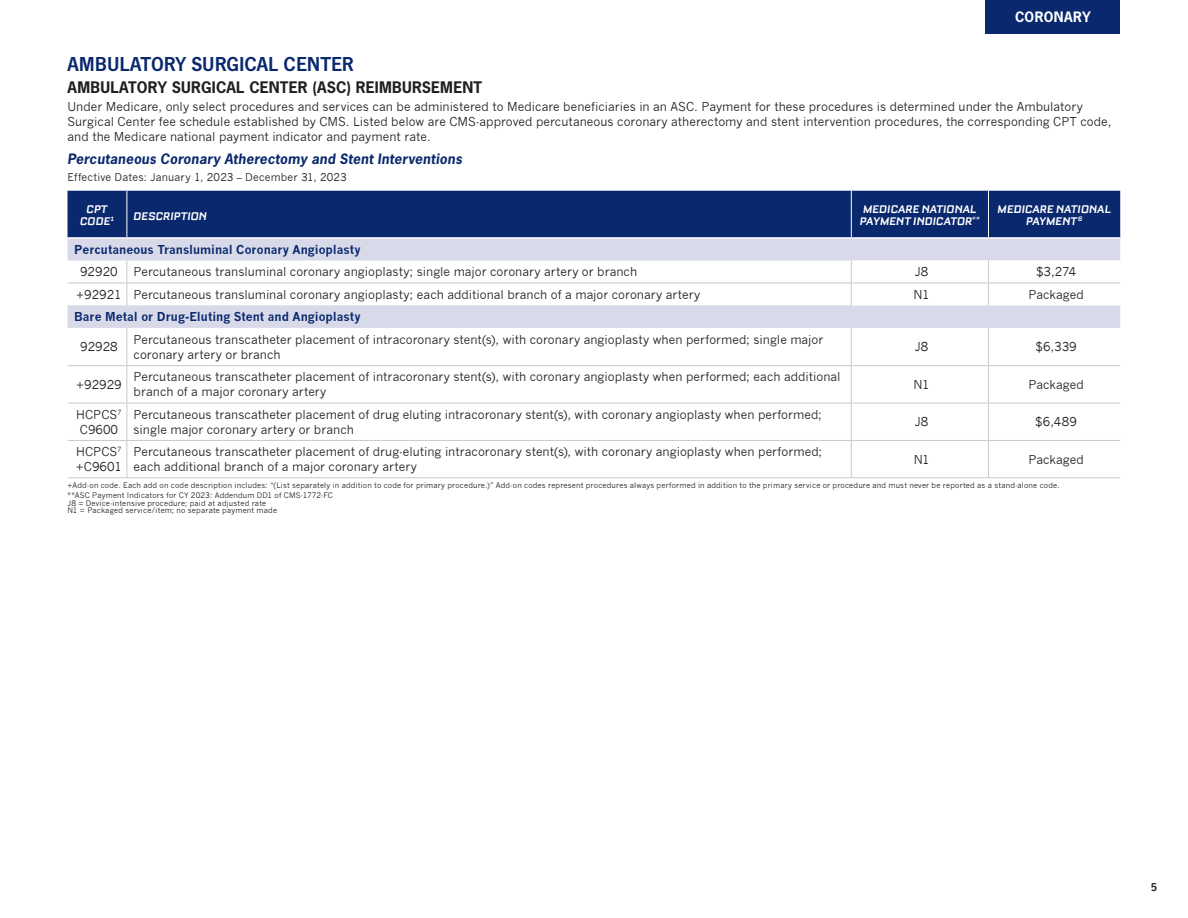
<style>
.page{position:relative;width:1188px;height:918px;background:#fff}
.page>*{position:absolute;margin:0;border:0;box-sizing:border-box;transform-origin:0 0}
.Title_1{font:600 21px "News Gothic FS";letter-spacing:-.005em;color:#09286d}
.Title_1-2{font:700 15px "News Gothic Std";letter-spacing:.015em;color:#231f20}
.Call-out_Text_LG{font:italic 700 13.5px/12px "Bourgeois";letter-spacing:-.01em;color:#fff}
.Title_1-3{font:italic 700 13.5px "News Gothic Std";letter-spacing:.02em;color:#09286d}
.body_bullets{font:700 13.5px "News Gothic Std";letter-spacing:.03em;color:#fff}
.Table_Text_8_5_pt{font:12px/15px "News Gothic";color:#231f20}
.Title_1-4{font:12px/15px "News Gothic";color:#231f20}
.Table_Text_8_5_pt-2{font:700 12px "News Gothic";color:#09286d}
.Title_1-5{font:10.5px "News Gothic";letter-spacing:.015em;color:#231f20}
.body_bullets-2{font:700 10.5px "News Gothic";color:#231f20}
.body_Copy{font:7.5px/7.5px "News Gothic";letter-spacing:.02em;color:#231f20}
</style>
<div class="page">
<div style="left:68px;top:191px;width:1052px;height:46px;background:#09286d"></div>
<svg style="left:68px;top:239px;width:1052px;height:89px;fill:#d9dae9"></svg>
<hr style="left:127px;top:191px;width:1px;height:46px;background:#fff">
<hr style="left:851px;top:191px;width:1px;height:46px;background:#fff">
<hr style="left:988px;top:191px;width:1px;height:46px;background:#fff">
<hr style="left:68px;top:283px;width:59px;height:1px;background:#c7c8ca">
<svg style="left:127px;top:261px;width:1px;height:44px"></svg>
<hr style="left:127px;top:283px;width:724px;height:1px;background:#c7c8ca">
<svg style="left:851px;top:261px;width:269px;height:44px"></svg>
<hr style="left:988px;top:283px;width:132px;height:1px;background:#c7c8ca">
<hr style="left:127px;top:328px;width:1px;height:37px;background:#c7c8ca">
<hr style="left:851px;top:328px;width:1px;height:37px;background:#c7c8ca">
<hr style="left:988px;top:328px;width:1px;height:37px;background:#c7c8ca">
<hr style="left:68px;top:365px;width:59px;height:1px;background:#c7c8ca">
<hr style="left:127px;top:366px;width:1px;height:37px;background:#c7c8ca">
<hr style="left:127px;top:365px;width:724px;height:1px;background:#c7c8ca">
<hr style="left:851px;top:366px;width:1px;height:37px;background:#c7c8ca">
<hr style="left:851px;top:365px;width:137px;height:1px;background:#c7c8ca">
<hr style="left:988px;top:366px;width:1px;height:37px;background:#c7c8ca">
<hr style="left:988px;top:365px;width:132px;height:1px;background:#c7c8ca">
<hr style="left:68px;top:403px;width:59px;height:1px;background:#c7c8ca">
<hr style="left:127px;top:403px;width:1px;height:37px;background:#c7c8ca">
<hr style="left:127px;top:403px;width:724px;height:1px;background:#c7c8ca">
<hr style="left:851px;top:403px;width:1px;height:37px;background:#c7c8ca">
<hr style="left:851px;top:403px;width:137px;height:1px;background:#c7c8ca">
<hr style="left:988px;top:403px;width:1px;height:37px;background:#c7c8ca">
<hr style="left:988px;top:403px;width:132px;height:1px;background:#c7c8ca">
<hr style="left:68px;top:440px;width:59px;height:1px;background:#c7c8ca">
<hr style="left:127px;top:441px;width:1px;height:36px;background:#c7c8ca">
<hr style="left:127px;top:440px;width:724px;height:1px;background:#c7c8ca">
<hr style="left:851px;top:441px;width:1px;height:36px;background:#c7c8ca">
<hr style="left:851px;top:440px;width:137px;height:1px;background:#c7c8ca">
<hr style="left:988px;top:441px;width:1px;height:36px;background:#c7c8ca">
<hr style="left:988px;top:440px;width:132px;height:1px;background:#c7c8ca">
<hr style="left:68px;top:477px;width:59px;height:1px;background:#c7c8ca">
<hr style="left:127px;top:477px;width:724px;height:1px;background:#c7c8ca">
<hr style="left:851px;top:477px;width:137px;height:1px;background:#c7c8ca">
<hr style="left:988px;top:477px;width:132px;height:1px;background:#c7c8ca">
<div style="left:986px;top:0;width:134px;height:34px;background:#09286d"></div>
<p class="body_bullets" style="left:1015px;top:8px;width:77px">CORONARY</p>
<p class="Title_1" style="left:68px;top:52px;width:288px">AMBULATORY SURGICAL CENTER</p>
<p class="Title_1-2" style="left:68px;top:78px;width:416px">AMBULATORY SURGICAL CENTER (ASC) REIMBURSEMENT</p>
<p class="Title_1-4" style="left:68px;top:100px;width:1045px">Under Medicare, only select procedures and services can be administered to Medicare beneficiaries in an ASC. Payment for these procedures is determined under the Ambulatory<br>Surgical Center fee schedule established by CMS. Listed below are CMS-approved percutaneous coronary atherectomy and stent intervention procedures, the corresponding CPT code, and the Medicare national payment indicator and payment rate.</p>
<p class="Title_1-3" style="left:68px;top:150px;width:396px">Percutaneous Coronary Atherectomy and Stent Interventions</p>
<p class="Title_1-5" style="left:68px;top:171px;width:281px">Effective Dates: January 1, 2023 – December 31, 2023</p>
<p class="Call-out_Text_LG" style="left:87px;top:203px;width:23px">CPT</p>
<p class="Call-out_Text_LG" style="left:80px;top:215px;width:36px">CODE<sup>1</sup></p>
<p class="Call-out_Text_LG" style="left:134px;top:210px;width:75px">DESCRIPTION</p>
<p class="Call-out_Text_LG" style="left:860px;top:203px;width:121px">MEDICARE NATIONAL<br>PAYMENT INDICATOR<sup>**</sup></p>
<p class="Call-out_Text_LG" style="left:998px;top:203px;width:115px;text-align:center">MEDICARE NATIONAL<br>PAYMENT<sup>6</sup></p>
<p class="Table_Text_8_5_pt-2" style="left:74px;top:242px;width:288px">Percutaneous Transluminal Coronary Angioplasty</p>
<p class="Table_Text_8_5_pt" style="left:80px;top:264px;width:39px">92920</p>
<p class="Table_Text_8_5_pt" style="left:134px;top:264px;width:505px">Percutaneous transluminal coronary angioplasty; single major coronary artery or branch</p>
<p class="Table_Text_8_5_pt" style="left:915px;top:264px;width:15px">J8</p>
<p class="Table_Text_8_5_pt" style="left:1036px;top:264px;width:42px">$3,274</p>
<p class="Table_Text_8_5_pt" style="left:76px;top:287px;width:47px">+92921</p>
<p class="Table_Text_8_5_pt" style="left:134px;top:287px;width:568px">Percutaneous transluminal coronary angioplasty; each additional branch of a major coronary artery</p>
<p class="Table_Text_8_5_pt" style="left:914px;top:287px;width:17px">N1</p>
<p class="Table_Text_8_5_pt" style="left:1028px;top:287px;width:57px">Packaged</p>
<p class="Table_Text_8_5_pt-2" style="left:74px;top:309px;width:288px">Bare Metal or Drug-Eluting Stent and Angioplasty</p>
<p class="Table_Text_8_5_pt" style="left:80px;top:339px;width:39px">92928</p>
<p class="Table_Text_8_5_pt" style="left:134px;top:332px;width:691px">Percutaneous transcatheter placement of intracoronary stent(s), with coronary angioplasty when performed; single major coronary artery or branch</p>
<p class="Table_Text_8_5_pt" style="left:915px;top:339px;width:15px">J8</p>
<p class="Table_Text_8_5_pt" style="left:1035px;top:339px;width:43px">$6,339</p>
<p class="Table_Text_8_5_pt" style="left:76px;top:377px;width:47px">+92929</p>
<p class="Table_Text_8_5_pt" style="left:134px;top:370px;width:708px">Percutaneous transcatheter placement of intracoronary stent(s), with coronary angioplasty when performed; each additional branch of a major coronary artery</p>
<p class="Table_Text_8_5_pt" style="left:914px;top:377px;width:17px">N1</p>
<p class="Table_Text_8_5_pt" style="left:1028px;top:377px;width:57px">Packaged</p>
<p class="Table_Text_8_5_pt" style="left:76px;top:407px;width:47px;text-align:center">HCPCS<sup>7<br></sup>C9600</p>
<p class="Table_Text_8_5_pt" style="left:134px;top:407px;width:690px">Percutaneous transcatheter placement of drug eluting intracoronary stent(s), with coronary angioplasty when performed; single major coronary artery or branch</p>
<p class="Table_Text_8_5_pt" style="left:915px;top:414px;width:15px">J8</p>
<p class="Table_Text_8_5_pt" style="left:1035px;top:414px;width:43px">$6,489</p>
<p class="Table_Text_8_5_pt" style="left:76px;top:444px;width:48px">HCPCS<sup>7 </sup>+C9601</p>
<p class="Table_Text_8_5_pt" style="left:134px;top:444px;width:690px">Percutaneous transcatheter placement of drug-eluting intracoronary stent(s), with coronary angioplasty when performed; each additional branch of a major coronary artery</p>
<p class="Table_Text_8_5_pt" style="left:914px;top:452px;width:17px">N1</p>
<p class="Table_Text_8_5_pt" style="left:1028px;top:452px;width:57px">Packaged</p>
<p class="body_Copy" style="left:68px;top:481px;width:994px">+Add-on code. Each add on code description includes: “(List separately in addition to code for primary procedure.)” Add-on codes represent procedures always performed in addition to the primary service or procedure and must never be reported as a stand-alone code.</p>
<p class="body_Copy" style="left:68px;top:492px;width:267px">**ASC Payment Indicators for CY 2023: Addendum DD1 of CMS-1772-FC<br>J8 = Device-intensive procedure; paid at adjusted rate<br>N1 = Packaged service/item; no separate payment made</p>
<p class="body_bullets-2" style="left:1151px;top:881px;width:8px">5</p>
</div>
